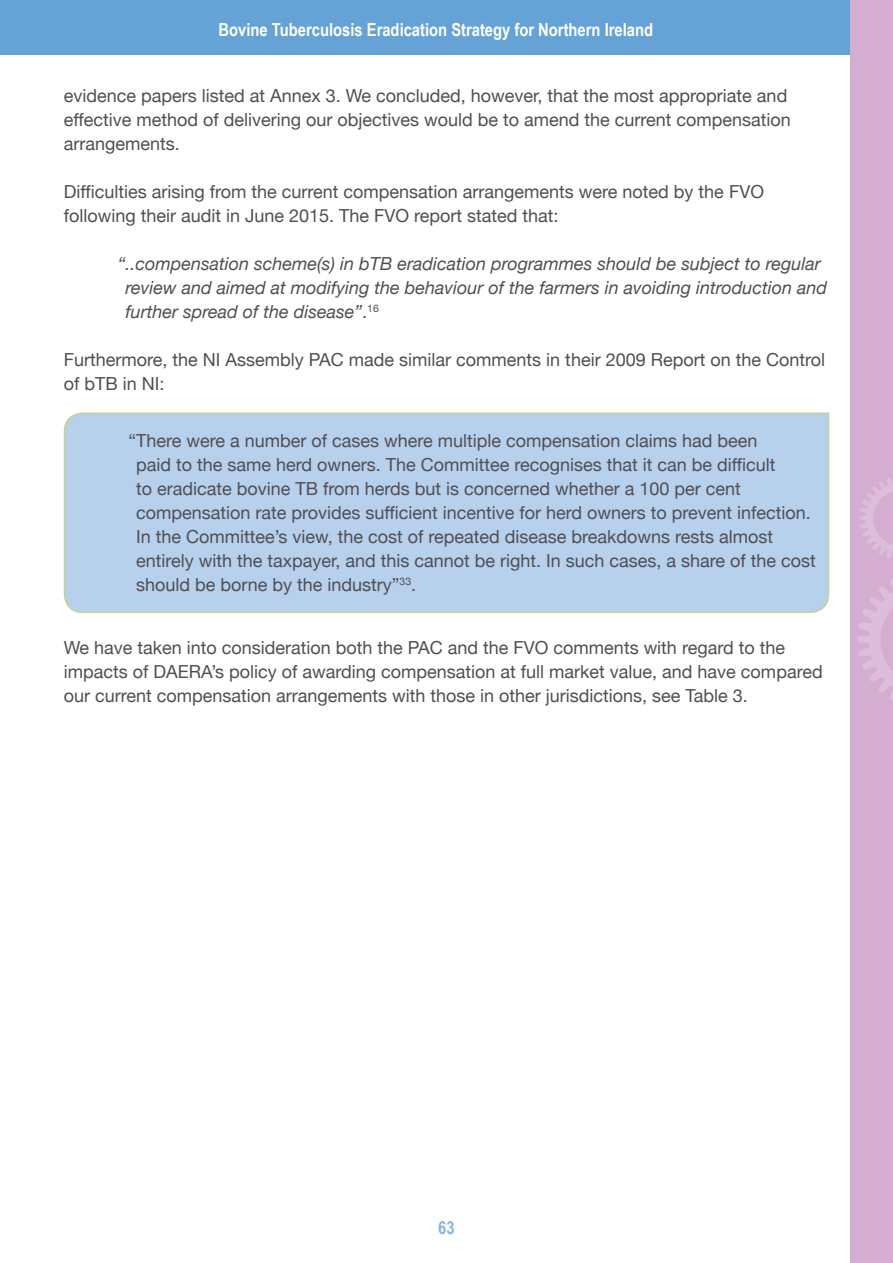
<style>
.page{position:relative;width:893px;height:1263px;background:#fff}
.page>*{position:absolute;margin:0;border:0;box-sizing:border-box;transform-origin:0 0}
.t1{font:18px/24px "Helvetica Neue";color:#504e53}
.t2{font:italic 18px/24px "Helvetica Neue";color:#504e53}
.t3{font:700 18px "Arial Narrow";color:#fff}
.t4{font:700 18px "Arial Narrow";color:#86b4df}
.s1{font-style:normal}
</style>
<div class="page">
<div style="left:0;top:0;width:893px;height:55px;background:#65a3d7"></div>
<div style="left:850px;top:0;width:43px;height:1263px;background:#d5add0"></div>
<svg style="left:857px;top:579px;width:36px;height:121px"></svg>
<svg style="left:859px;top:478px;width:34px;height:80px"></svg>
<div style="left:63px;top:412px;width:767px;height:201px;background:#b7d0ec"></div>
<p class="t3" style="left:219px;top:17px;width:436px">Bovine Tuberculosis Eradication Strategy for Northern Ireland</p>
<p class="t1" style="left:64px;top:84px;width:729px">evidence papers listed at Annex 3. We concluded, however, that the most appropriate and effective method of delivering our objectives would be to amend the current compensation arrangements.</p>
<p class="t1" style="left:64px;top:180px;width:702px">Difficulties arising from the current compensation arrangements were noted by the FVO following their audit in June 2015. The FVO report stated that:</p>
<p class="t2" style="left:125px;top:251px;width:703px;text-indent:-8px">“..compensation scheme(s) in bTB eradication programmes should be subject to regular review and aimed at modifying the behaviour of the farmers in avoiding introduction and further spread of the disease”<span class="s1">.</span><sup>16</sup></p>
<p class="t1" style="left:64px;top:348px;width:763px">Furthermore, the NI Assembly PAC made similar comments in their 2009 Report on the Control of bTB in NI:</p>
<p class="t1" style="left:136px;top:429px;width:681px;text-indent:-8px">“There were a number of cases where multiple compensation claims had been<br>paid to the same herd owners. The Committee recognises that it can be difficult<br>to eradicate bovine TB from herds but is concerned whether a 100 per cent compensation rate provides sufficient incentive for herd owners to prevent infection.<br>In the Committee’s view, the cost of repeated disease breakdowns rests almost entirely with the taxpayer, and this cannot be right. In such cases, a share of the cost should be borne by the industry”<sup>33</sup>.</p>
<p class="t1" style="left:64px;top:636px;width:760px">We have taken into consideration both the PAC and the FVO comments with regard to the impacts of DAERA’s policy of awarding compensation at full market value, and have compared our current compensation arrangements with those in other jurisdictions, see Table 3.</p>
<p class="t4" style="left:438px;top:1213px;width:18px">63</p>
</div>
